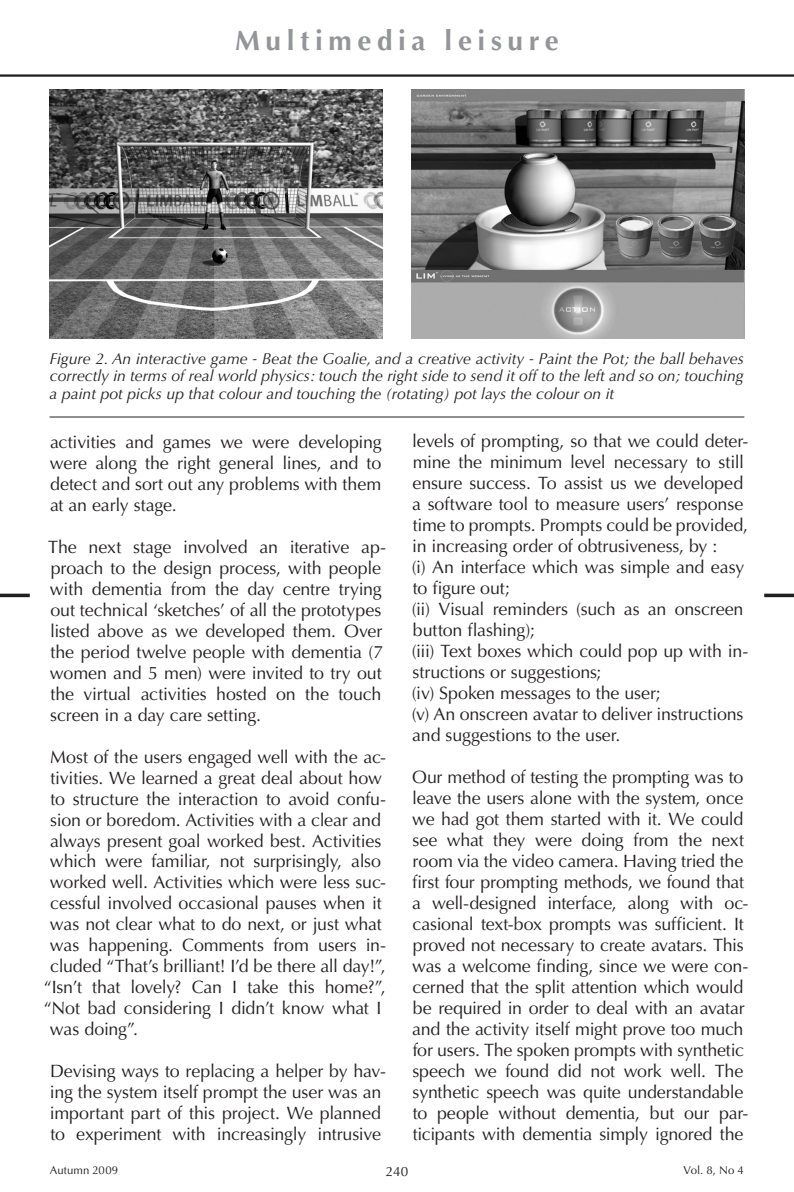
<style>
.page{position:relative;width:794px;height:1192px;background:#fff}
.page>*{position:absolute;margin:0;border:0;box-sizing:border-box;transform-origin:0 0}
.t1{font:700 28px "Optima LT Std";letter-spacing:.2em;color:#939598}
.t2{font:17.85px/21px "Optima LT Std";letter-spacing:-.01em;color:#231f20}
.t3{font:italic 15.75px/17.5px "Optima LT Std";color:#231f20;text-align:justify}
.t4{font:13.47px "Optima LT Std";color:#231f20}
.t5{font:11.38px "Optima LT Std";letter-spacing:.005em;color:#231f20}
</style>
<div class="page">
<hr style="left:0;top:74px;width:794px;height:3px;background:#231f20">
<hr style="left:764px;top:594px;width:30px;height:3px;background:#231f20">
<hr style="left:0;top:594px;width:30px;height:3px;background:#231f20">
<img style="left:50px;top:89px;width:332px;height:249px">
<img style="left:412px;top:89px;width:332px;height:249px">
<hr style="left:50px;top:417px;width:694px;height:1px;background:#231f20">
<h1 class="t1" style="left:235px;top:25px;width:325px">Multimedia leisure</h1>
<p class="t3" style="left:50px;top:350px;width:695px">Figure 2. An interactive game - Beat the Goalie, and a creative activity - Paint the Pot; the ball behaves correctly in terms of real world physics: touch the right side to send it off to the left and so on; touching a paint pot picks up that colour and touching the (rotating) pot lays the colour on it</p>
<p class="t2" style="left:50px;top:431px;width:333px;text-align:justify">activities and games we were developing were along the right general lines, and to detect and sort out any problems with them at an early stage.</p>
<p class="t2" style="left:48px;top:536px;width:339px">The next stage involved an iterative ap&shy;proach to the design process, with people with dementia from the day centre trying out technical ‘sketches’ of all the prototypes listed above as we developed them. Over the period twelve people with dementia (7 women and 5 men) were invited to try out the virtual activities hosted on the touch screen in a day care setting.</p>
<p class="t2" style="left:50px;top:746px;width:337px">Most of the users engaged well with the ac-</p>
<p class="t2" style="left:50px;top:767px;width:333px">tivities. We learned a great deal about how</p>
<p class="t2" style="left:50px;top:788px;width:337px">to structure the interaction to avoid confu-</p>
<p class="t2" style="left:50px;top:809px;width:332px">sion or boredom. Activities with a clear and</p>
<p class="t2" style="left:50px;top:830px;width:333px">always present goal worked best. Activities</p>
<p class="t2" style="left:50px;top:851px;width:333px">which were familiar, not surprisingly, also</p>
<p class="t2" style="left:50px;top:872px;width:338px">worked well. Activities which were less suc-</p>
<p class="t2" style="left:50px;top:893px;width:333px">cessful involved occasional pauses when it</p>
<p class="t2" style="left:50px;top:914px;width:333px">was not clear what to do next, or just what</p>
<p class="t2" style="left:50px;top:935px;width:338px">was happening. Comments from users in-</p>
<p class="t2" style="left:50px;top:956px;width:337px">cluded “That’s brilliant! I’d be there all day!”,</p>
<p class="t2" style="left:44px;top:977px;width:343px">“Isn’t that lovely? Can I take this home?”,</p>
<p class="t2" style="left:44px;top:998px;width:339px">“Not bad considering I didn’t know what I</p>
<p class="t2" style="left:50px;top:1019px;width:90px">was doing”.</p>
<p class="t2" style="left:50px;top:1061px;width:338px">Devising ways to replacing a helper by hav&shy;ing the system itself prompt the user was an important part of this project. We planned to experiment with increasingly intrusive</p>
<p class="t2" style="left:412px;top:431px;width:338px">levels of prompting, so that we could deter&shy;mine the minimum level necessary to still ensure success. To assist us we developed a software tool to measure users’ response time to prompts. Prompts could be provided, in increasing order of obtrusiveness, by :<br>(i) An interface which was simple and easy to figure out;<br>(ii) Visual reminders (such as an onscreen button flashing);<br>(iii) Text boxes which could pop up with in&shy;structions or suggestions;<br>(iv) Spoken messages to the user;<br>(v) An onscreen avatar to deliver instructions and suggestions to the user.</p>
<p class="t2" style="left:412px;top:767px;width:338px">Our method of testing the prompting was to leave the users alone with the system, once we had got them started with it. We could see what they were doing from the next room via the video camera. Having tried the first four prompting methods, we found that a well-designed interface, along with oc&shy;casional text-box prompts was sufficient. It proved not necessary to create avatars. This was a welcome finding, since we were con&shy;cerned that the split attention which would be required in order to deal with an avatar and the activity itself might prove too much for users. The spoken prompts with synthetic speech we found did not work well. The synthetic speech was quite understandable to people without dementia, but our par&shy;ticipants with dementia simply ignored the</p>
<p class="t5" style="left:50px;top:1164px;width:70px">Autumn 2009</p>
<p class="t4" style="left:386px;top:1163px;width:24px">240</p>
<p class="t5" style="left:683px;top:1164px;width:62px">Vol. 8, No 4</p>
</div>
